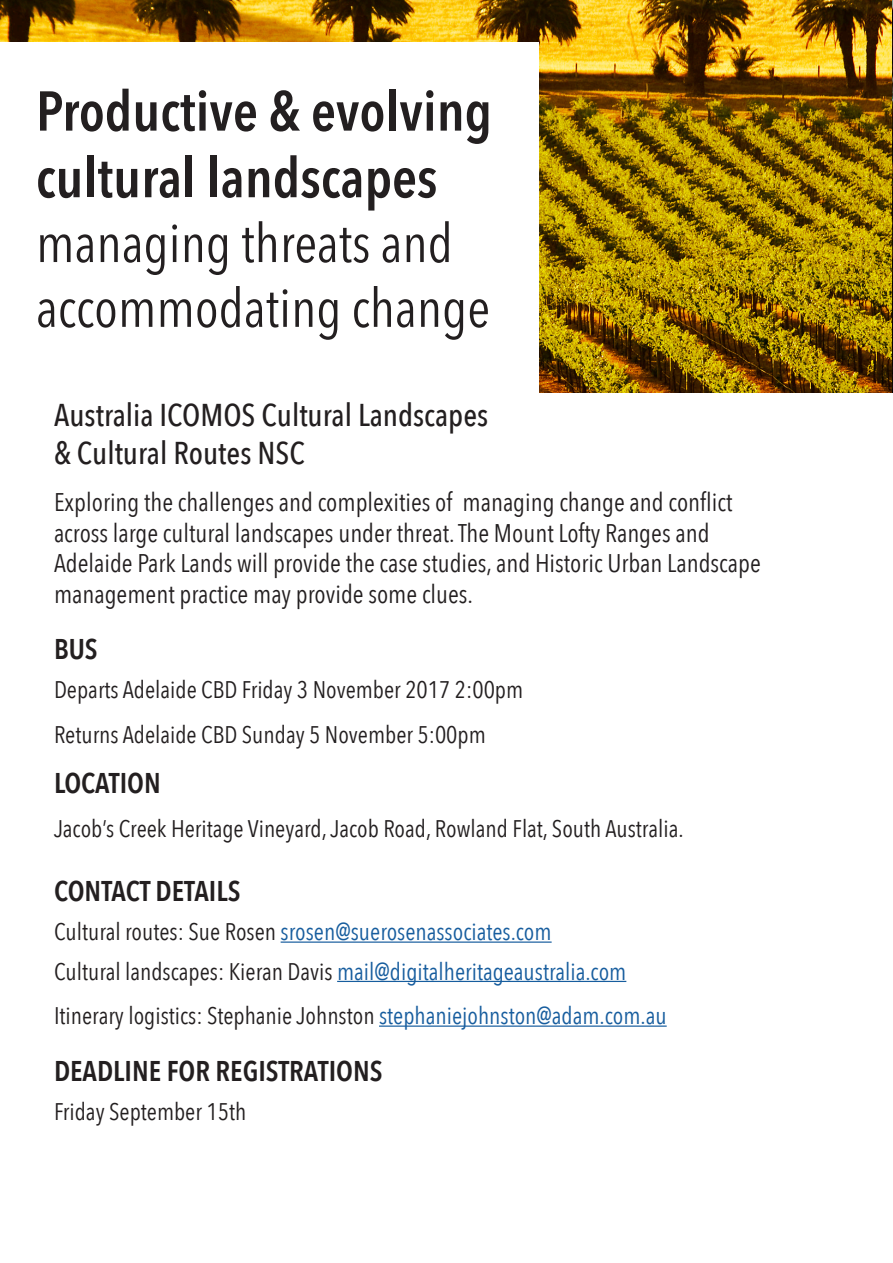
<style>
.page{position:relative;width:893px;height:1263px;background:#fff}
.page>*{position:absolute;margin:0;border:0;box-sizing:border-box;transform-origin:0 0}
.t1{font:600 55.5px/66.6px "Avenir Next Condensed";color:#231f20}
.t2{font:54px/64.8px "Avenir Next Condensed";color:#231f20}
.t3{font:500 31.5px "Avenir Next Condensed";color:#231f20}
.Paragraph_Style_1{font:600 28.5px "Avenir Next Condensed";color:#231f20}
.t4{font:25.5px/30.6px "Avenir Next Condensed";color:#231f20}
.t5{font:24px "Avenir Next Condensed";color:#231f20}
.t6{font:24px "Avenir Next Condensed";color:#175d9e}
.s1{color:#231f20}
.s2{color:#175d9e}
</style>
<div class="page">
<img style="left:0;top:0;width:892px;height:393px">
<hr style="left:281px;top:941px;width:271px;height:2px;background:#175d9e">
<hr style="left:337px;top:981px;width:289px;height:1px;background:#175d9e">
<hr style="left:379px;top:1025px;width:288px;height:2px;background:#175d9e">
<img style="left:892px;top:0;width:1px;height:393px">
<div style="left:0;top:42px;width:538px;height:381px;background:#fff"></div>
<p class="t1" style="left:36px;top:76px;width:458px">Productive &amp; evolving cultural landscapes</p>
<p class="t2" style="left:36px;top:208px;width:456px">managing threats and accommodating change</p>
<p class="t3" style="left:54px;top:396px;width:436px">Australia ICOMOS Cultural Landscapes</p>
<p class="t3" style="left:54px;top:434px;width:252px">&amp; Cultural Routes NSC</p>
<p class="t4" style="left:54px;top:486px;width:708px">Exploring the challenges and complexities of managing change and conflict across large cultural landscapes under threat. The Mount Lofty Ranges and Adelaide Park Lands will provide the case studies, and Historic Urban Landscape management practice may provide some clues.</p>
<p class="Paragraph_Style_1" style="left:54px;top:624px;width:45px">BUS</p>
<p class="t5" style="left:54px;top:669px;width:471px">Departs Adelaide CBD Friday 3 November 2017 2:00pm</p>
<p class="t5" style="left:54px;top:714px;width:433px">Returns Adelaide CBD Sunday 5 November 5:00pm</p>
<p class="Paragraph_Style_1" style="left:54px;top:758px;width:108px">LOCATION</p>
<p class="t5" style="left:54px;top:808px;width:631px">Jacob’s Creek Heritage Vineyard, Jacob Road, Rowland Flat, South Australia.</p>
<p class="Paragraph_Style_1" style="left:54px;top:866px;width:188px">CONTACT DETAILS</p>
<p class="t6" style="left:54px;top:911px;width:499px"><span class="s1">Cultural routes: Sue Rosen</span> srosen@suerosenassociates.com</p>
<p class="t6" style="left:54px;top:951px;width:574px"><span class="s1">Cultural landscapes: Kieran Davis</span> mail@digitalheritageaustralia.com</p>
<p class="t5" style="left:54px;top:995px;width:614px">Itinerary logistics: Stephanie Johnston <span class="s2">stephaniejohnston@adam.com.au</span></p>
<p class="Paragraph_Style_1" style="left:54px;top:1046px;width:330px">DEADLINE FOR REGISTRATIONS</p>
<p class="t5" style="left:54px;top:1091px;width:194px">Friday September 15th</p>
</div>
